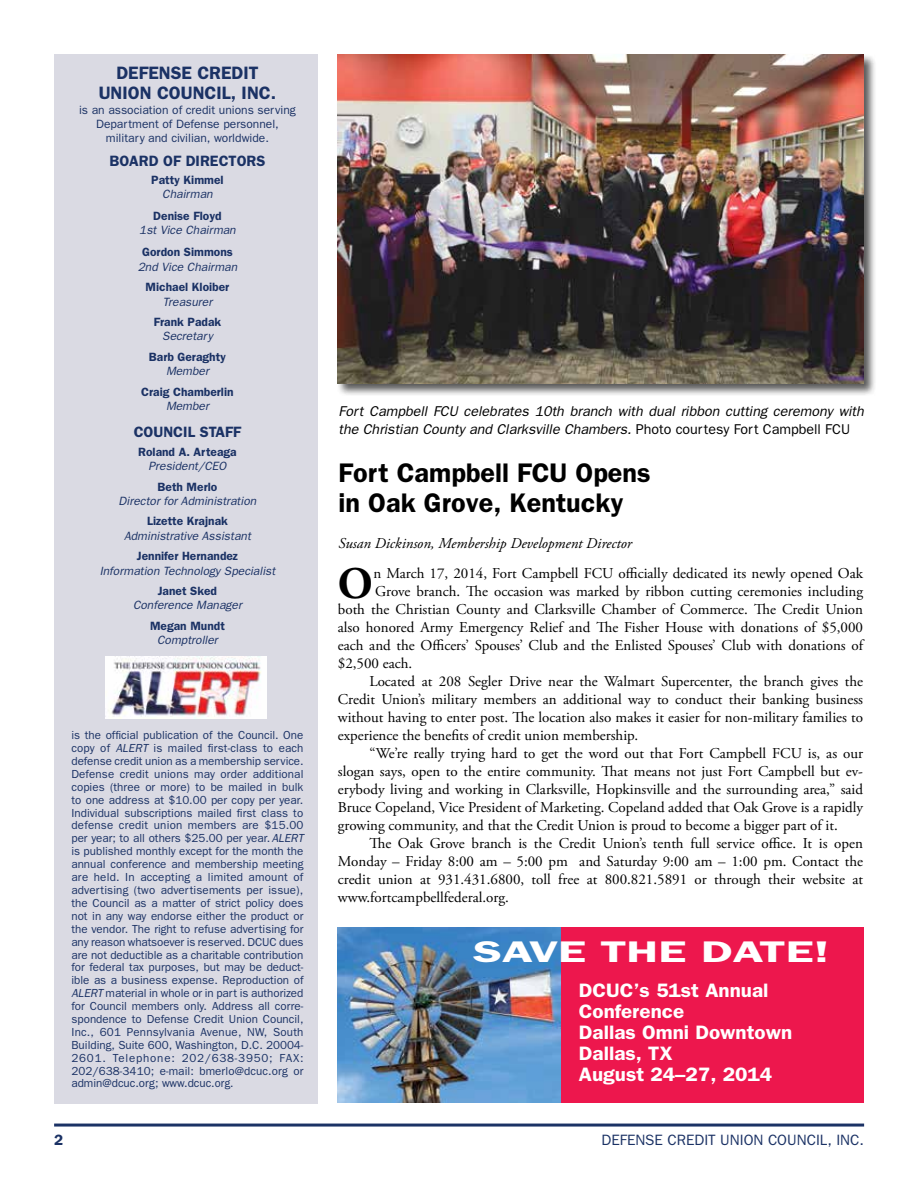
<style>
.page{position:relative;width:918px;height:1188px;background:#fff}
.page>*{position:absolute;margin:0;border:0;box-sizing:border-box;transform-origin:0 0}
.t1{font:700 45px "Adobe Garamond Pro";color:#000}
.t2{font:600 30px "Franklin Gothic";color:#fff;scale:1.61 1}
.t3{font:600 27px/30px "Franklin Gothic";color:#000}
.t4{font:600 19.5px/21px "Franklin Gothic";color:#fff;scale:1.06 1}
.t5{font:600 18px/20.2px "Franklin Gothic";color:#1b3265;text-align:center}
.t6{font:15px "Adobe Garamond Pro";color:#000}
.t7{font:italic 15px "Adobe Garamond Pro";color:#000}
.t8{font:15px "Franklin Gothic";color:#1b3265}
.t9{font:600 15px "Franklin Gothic";color:#1b3265}
.t10{font:italic 14.25px/18px "Franklin Gothic";color:#000}
.t11{font:italic 12px "Franklin Gothic";color:#1b3265}
.t12{font:600 12px "Franklin Gothic";color:#1b3265}
.t13{font:12px/14.4px "Franklin Gothic";color:#1b3265;text-align:center}
.t14{font:11.7px/12.9px "Franklin Gothic";letter-spacing:.01em;color:#1b3265;text-align:justify}
.s1{font-style:italic}
.s2{font-style:normal}
</style>
<div class="page">
<div style="left:54px;top:54px;width:263px;height:1050px;background:#dadae3"></div>
<hr style="left:54px;top:1124px;width:810px;height:3px;background:#1b3265">
<img style="left:106px;top:657px;width:161px;height:62px">
<div style="left:337px;top:53px;width:540px;height:344px;background:#000;opacity:.65"></div>
<img style="left:338px;top:54px;width:526px;height:329px">
<div style="left:561px;top:927px;width:303px;height:176px;background:#ed174d"></div>
<img style="left:338px;top:927px;width:223px;height:176px">
<p class="t5" style="left:99px;top:62px;width:179px">DEFENSE CREDIT<br>UNION COUNCIL, INC.</p>
<p class="t13" style="left:79px;top:102px;width:218px">is an association of credit unions serving<br>Department of Defense personnel, military and civilian, worldwide.</p>
<p class="t9" style="left:109px;top:152px;width:157px">BOARD OF DIRECTORS</p>
<p class="t12" style="left:151px;top:173px;width:74px">Patty Kimmel</p>
<p class="t11" style="left:162px;top:187px;width:52px">Chairman</p>
<p class="t12" style="left:153px;top:209px;width:70px">Denise Floyd</p>
<p class="t11" style="left:139px;top:224px;width:98px">1st Vice Chairman</p>
<p class="t12" style="left:142px;top:245px;width:92px">Gordon Simmons</p>
<p class="t11" style="left:138px;top:260px;width:101px">2nd Vice Chairman</p>
<p class="t12" style="left:146px;top:280px;width:85px">Michael Kloiber</p>
<p class="t11" style="left:163px;top:295px;width:51px">Treasurer</p>
<p class="t12" style="left:154px;top:315px;width:69px">Frank Padak</p>
<p class="t11" style="left:162px;top:329px;width:52px">Secretary</p>
<p class="t12" style="left:149px;top:350px;width:79px">Barb Geraghty</p>
<p class="t11" style="left:166px;top:364px;width:44px">Member</p>
<p class="t12" style="left:141px;top:384px;width:94px">Craig Chamberlin</p>
<p class="t11" style="left:166px;top:399px;width:44px">Member</p>
<p class="t9" style="left:134px;top:423px;width:109px">COUNCIL STAFF</p>
<p class="t12" style="left:138px;top:445px;width:100px">Roland A. Arteaga</p>
<p class="t11" style="left:149px;top:459px;width:79px">President/CEO</p>
<p class="t12" style="left:158px;top:479px;width:61px">Beth Merlo</p>
<p class="t11" style="left:119px;top:494px;width:139px">Director for Administration</p>
<p class="t12" style="left:147px;top:514px;width:82px">Lizette Krajnak</p>
<p class="t11" style="left:124px;top:529px;width:128px">Administrative Assistant</p>
<p class="t12" style="left:137px;top:549px;width:103px">Jennifer Hernandez</p>
<p class="t11" style="left:100px;top:564px;width:177px">Information Technology Specialist</p>
<p class="t12" style="left:158px;top:584px;width:61px">Janet Sked</p>
<p class="t11" style="left:133px;top:599px;width:110px">Conference Manager</p>
<p class="t12" style="left:150px;top:619px;width:76px">Megan Mundt</p>
<p class="t11" style="left:157px;top:633px;width:62px">Comptroller</p>
<p class="t14" style="left:71px;top:728px;width:234px">is the official publication of the Council. One copy of <span class="s1">ALERT</span> is mailed first-class to each defense credit union as a membership service.<br>Defense credit unions may order additional copies (three or more) to be mailed in bulk to one address at $10.00 per copy per year.<br>Individual subscriptions mailed first class to defense credit union members are $15.00 per year; to all others $25.00 per year.<span class="s1">ALERT </span>is published monthly except for the month the annual conference and membership meeting are held. In accepting a limited amount of advertising (two advertisements per issue), the Council as a matter of strict policy does not in any way endorse either the product or the vendor. The right to refuse advertising for any reason whatsoever is reserved. DCUC dues are not deductible as a charitable contribution for federal tax purposes, but may be deduct&shy;ible as a business expense. Reproduction of <span class="s1">ALERT</span> material in whole or in part is authorized for Council members only. Address all corre&shy;spondence to Defense Credit Union Council, Inc., 601 Pennsylvania Avenue, NW, South Building, Suite 600, Washington, D.C. 20004- 2601. Telephone: 202/638-3950; FAX:<br>202/638-3410; e-mail: bmerlo@dcuc.org or admin@dcuc.org; www.dcuc.org.</p>
<p class="t10" style="left:339px;top:402px;width:527px">Fort Campbell FCU celebrates 10th branch with dual ribbon cutting ceremony with the Christian County and Clarksville Chambers. <span class="s2">Photo courtesy Fort Campbell FCU</span></p>
<h3 class="t3" style="left:339px;top:457px;width:314px">Fort Campbell FCU Opens in Oak Grove, Kentucky</h3>
<p class="t7" style="left:339px;top:534px;width:295px">Susan Dickinson, Membership Development Director</p>
<h1 class="t1" style="left:338px;top:557px;width:37px">O</h1>
<p class="t6" style="left:373px;top:565px;width:491px">n March 17, 2014, Fort Campbell FCU officially dedicated its newly opened Oak</p>
<p class="t6" style="left:375px;top:583px;width:489px">Grove branch. The occasion was marked by ribbon cutting ceremonies including</p>
<p class="t6" style="left:338px;top:601px;width:527px">both the Christian County and Clarksville Chamber of Commerce. The Credit Union</p>
<p class="t6" style="left:338px;top:619px;width:527px">also honored Army Emergency Relief and The Fisher House with donations of $5,000</p>
<p class="t6" style="left:338px;top:637px;width:527px">each and the Officers’ Spouses’ Club and the Enlisted Spouses’ Club with donations of</p>
<p class="t6" style="left:338px;top:655px;width:76px">$2,500 each.</p>
<p class="t6" style="left:369px;top:673px;width:495px">Located at 208 Segler Drive near the Walmart Supercenter, the branch gives the</p>
<p class="t6" style="left:338px;top:691px;width:527px">Credit Union’s military members an additional way to conduct their banking business</p>
<p class="t6" style="left:338px;top:709px;width:527px">without having to enter post. The location also makes it easier for non-military families to</p>
<p class="t6" style="left:338px;top:727px;width:302px">experience the benefits of credit union membership.</p>
<p class="t6" style="left:369px;top:745px;width:495px">“We’re really trying hard to get the word out that Fort Campbell FCU is, as our</p>
<p class="t6" style="left:338px;top:763px;width:527px">slogan says, open to the entire community. That means not just Fort Campbell but ev-</p>
<p class="t6" style="left:338px;top:781px;width:527px">erybody living and working in Clarksville, Hopkinsville and the surrounding area,” said</p>
<p class="t6" style="left:338px;top:799px;width:527px">Bruce Copeland, Vice President of Marketing. Copeland added that Oak Grove is a rapidly</p>
<p class="t6" style="left:338px;top:817px;width:501px">growing community, and that the Credit Union is proud to become a bigger part of it.</p>
<p class="t6" style="left:369px;top:835px;width:495px">The Oak Grove branch is the Credit Union’s tenth full service office. It is open</p>
<p class="t6" style="left:338px;top:853px;width:527px">Monday – Friday 8:00 am – 5:00 pm and Saturday 9:00 am – 1:00 pm. Contact the</p>
<p class="t6" style="left:338px;top:871px;width:527px">credit union at 931.431.6800, toll free at 800.821.5891 or through their website at</p>
<p class="t6" style="left:338px;top:889px;width:173px">www.fortcampbellfederal.org.</p>
<h2 class="t2" style="left:473px;top:934px;width:223px">SAVE THE DATE!</h2>
<h3 class="t4" style="left:579px;top:979px;width:203px">DCUC’s 51st Annual<br>Conference<br>Dallas Omni Downtown<br>Dallas, TX<br>August 24–27, 2014</h3>
<p class="t9" style="left:54px;top:1131px;width:10px">2</p>
<p class="t8" style="left:602px;top:1132px;width:264px">DEFENSE CREDIT UNION COUNCIL, INC.</p>
</div>
